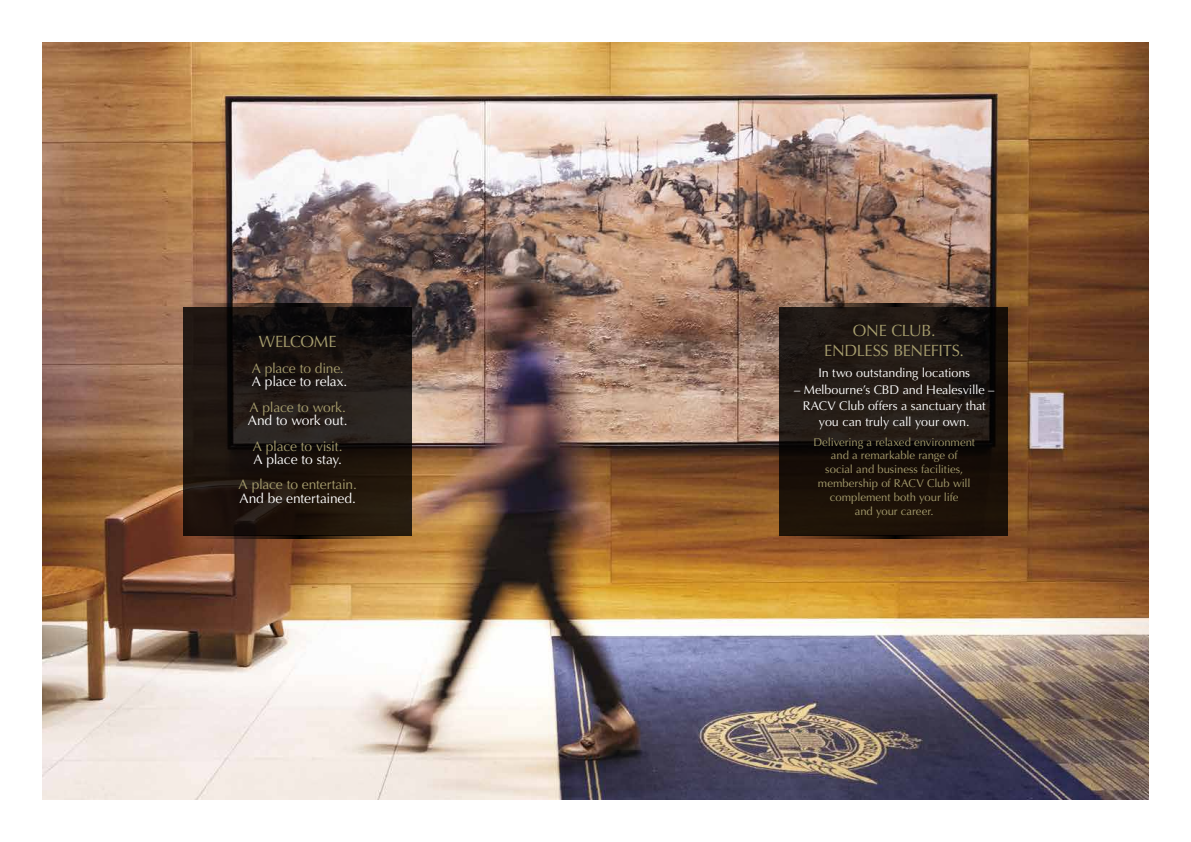
<style>
.page{position:relative;width:1191px;height:842px;background:#fff}
.page>*{position:absolute;margin:0;border:0;box-sizing:border-box;transform-origin:0 0}
.t1{font:16.3px/19.6px "Optima";letter-spacing:-.02em;color:#a79e6e;text-align:center}
.t2{font:13.8px "Optima";letter-spacing:-.02em;color:#a79e6e}
.t3{font:13.8px "Optima";letter-spacing:-.01em;color:#fff}
.t4{font:12.6px/16.3px "Optima";letter-spacing:-.01em;color:#fff;text-align:center}
.t5{font:11.3px/13.8px "Optima";letter-spacing:-.005em;color:#a79e6e;text-align:center}
</style>
<div class="page">
<img style="left:43px;top:43px;width:1105px;height:756px">
<svg style="left:184px;top:307px;width:228px;height:228px;background:#1d1510"></svg>
<svg style="left:779px;top:307px;width:228px;height:228px;background:#1c140e"></svg>
<svg style="left:184px;top:303px;width:228px;height:4px"></svg>
<svg style="left:779px;top:303px;width:228px;height:4px"></svg>
<svg style="left:184px;top:535px;width:228px;height:4px"></svg>
<svg style="left:779px;top:535px;width:228px;height:4px"></svg>
<h1 class="t1" style="left:259px;top:332px;width:79px">WELCOME</h1>
<p class="t2" style="left:252px;top:360px;width:94px">A place to dine.</p>
<p class="t3" style="left:252px;top:373px;width:97px">A place to relax.</p>
<p class="t2" style="left:249px;top:399px;width:98px">A place to work.</p>
<p class="t3" style="left:248px;top:412px;width:101px">And to work out.</p>
<p class="t2" style="left:253px;top:438px;width:91px">A place to visit.</p>
<p class="t3" style="left:253px;top:451px;width:90px">A place to stay.</p>
<p class="t2" style="left:239px;top:477px;width:120px">A place to entertain.</p>
<p class="t3" style="left:240px;top:490px;width:118px">And be entertained.</p>
<h1 class="t1" style="left:824px;top:321px;width:141px">ONE CLUB.<br>ENDLESS BENEFITS.</h1>
<p class="t4" style="left:818px;top:365px;width:153px">In two outstanding locations</p>
<p class="t4" style="left:794px;top:381px;width:202px">– Melbourne’s CBD and Healesville –<br>RACV Club offers a sanctuary that you can truly call your own.</p>
<p class="t5" style="left:813px;top:435px;width:163px">Delivering a relaxed environment and a remarkable range of<br>social and business facilities, membership of RACV Club will complement both your life<br>and your career.</p>
</div>
